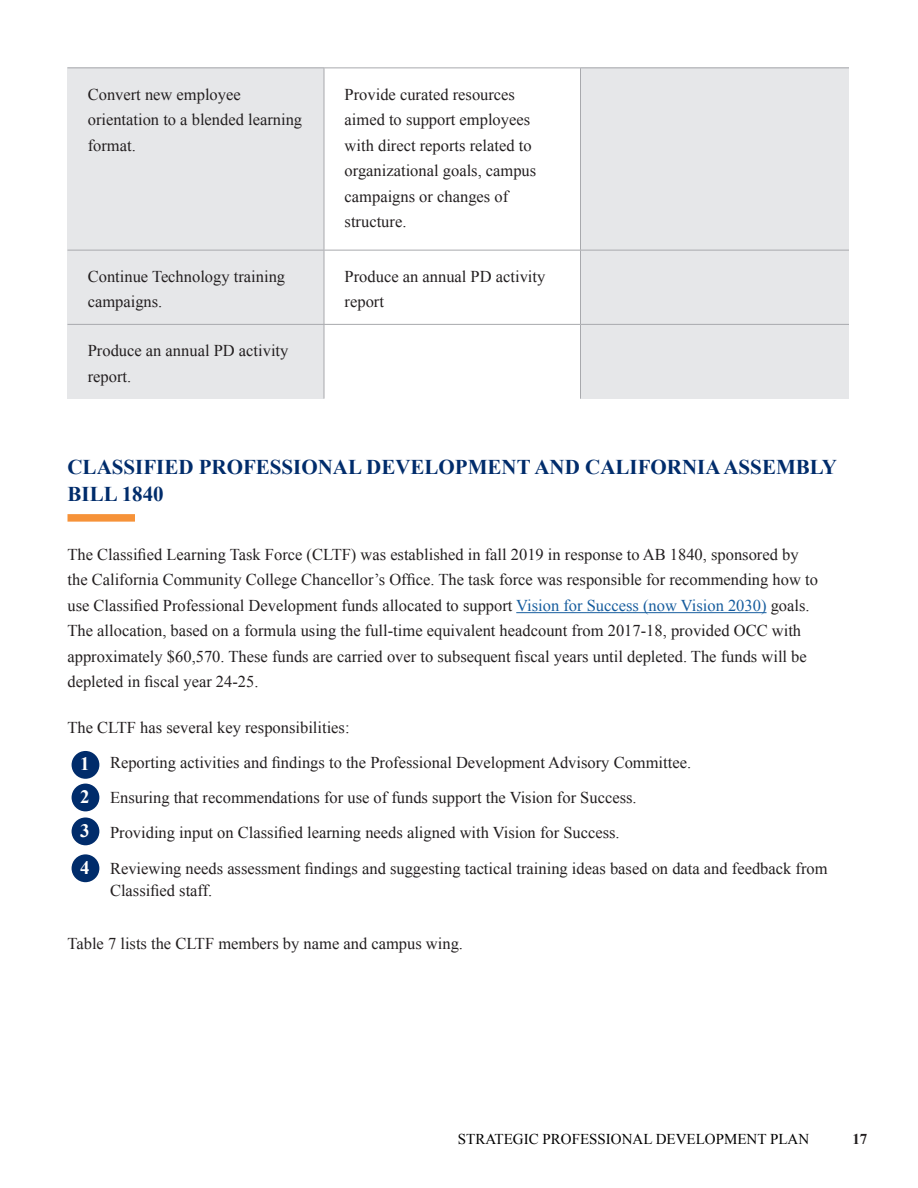
<style>
.page{position:relative;width:918px;height:1188px;background:#fff}
.page>*{position:absolute;margin:0;border:0;box-sizing:border-box;transform-origin:0 0}
.t1{font:700 21px/27px "Times New Roman";color:#002c6b}
.t2{font:16.5px/25.5px "Times New Roman";color:#231f20}
.t3{font:15px "Times New Roman";color:#000}
.t4{font:700 15px "Times New Roman";color:#231f20}
.s1{color:#175d9e}
.s2{font-weight:700;font-size:18.9px;color:#fff}
</style>
<div class="page">
<div style="left:68px;top:514px;width:67px;height:8px;background:#f69238"></div>
<hr style="left:516px;top:612px;width:251px;height:1px;background:#175d9e">
<div style="left:68px;top:68px;width:256px;height:182px;background:#e6e7e9"></div>
<div style="left:580px;top:68px;width:269px;height:182px;background:#e6e7e9"></div>
<div style="left:68px;top:250px;width:256px;height:74px;background:#e6e7e9"></div>
<div style="left:580px;top:250px;width:269px;height:74px;background:#e6e7e9"></div>
<div style="left:68px;top:324px;width:256px;height:75px;background:#e6e7e9"></div>
<div style="left:580px;top:324px;width:269px;height:75px;background:#e6e7e9"></div>
<hr style="left:68px;top:68px;width:256px;height:1px;background:#a8a9ad">
<hr style="left:324px;top:68px;width:256px;height:1px;background:#a8a9ad">
<hr style="left:324px;top:68px;width:1px;height:182px;background:#a8a9ad">
<hr style="left:580px;top:68px;width:269px;height:1px;background:#a8a9ad">
<hr style="left:580px;top:68px;width:1px;height:182px;background:#a8a9ad">
<hr style="left:324px;top:250px;width:1px;height:74px;background:#a8a9ad">
<hr style="left:580px;top:250px;width:1px;height:74px;background:#a8a9ad">
<hr style="left:324px;top:325px;width:1px;height:74px;background:#a8a9ad">
<hr style="left:580px;top:325px;width:1px;height:74px;background:#a8a9ad">
<hr style="left:68px;top:250px;width:256px;height:1px;background:#a8a9ad">
<hr style="left:324px;top:250px;width:256px;height:1px;background:#a8a9ad">
<hr style="left:580px;top:250px;width:269px;height:1px;background:#a8a9ad">
<hr style="left:68px;top:324px;width:256px;height:1px;background:#a8a9ad">
<hr style="left:324px;top:324px;width:256px;height:1px;background:#a8a9ad">
<hr style="left:580px;top:324px;width:269px;height:1px;background:#a8a9ad">
<div style="left:72px;top:751px;width:27px;height:28px;background:#002c6b;border-radius:50%"></div>
<div style="left:72px;top:784px;width:27px;height:27px;background:#002c6b;border-radius:50%"></div>
<div style="left:72px;top:818px;width:27px;height:27px;background:#002c6b;border-radius:50%"></div>
<div style="left:72px;top:854px;width:27px;height:28px;background:#002c6b;border-radius:50%"></div>
<p class="t2" style="left:88px;top:81px;width:216px">Convert new employee orientation to a blended learning format.</p>
<p class="t2" style="left:345px;top:81px;width:193px">Provide curated resources aimed to support employees with direct reports related to organizational goals, campus campaigns or changes of structure.</p>
<p class="t2" style="left:88px;top:263px;width:199px">Continue Technology training campaigns.</p>
<p class="t2" style="left:345px;top:263px;width:202px">Produce an annual PD activity report</p>
<p class="t2" style="left:88px;top:337px;width:202px">Produce an annual PD activity report.</p>
<h2 class="t1" style="left:68px;top:453px;width:771px">CLASSIFIED PROFESSIONAL DEVELOPMENT AND CALIFORNIA ASSEMBLY<br>BILL 1840</h2>
<p class="t2" style="left:68px;top:541px;width:752px">The Classified Learning Task Force (CLTF) was established in fall 2019 in response to AB 1840, sponsored by the California Community College Chancellor’s Office. The task force was responsible for recommending how to use Classified Professional Development funds allocated to support <span class="s1">Vision for Success (now Vision 2030)</span> goals.<br>The allocation, based on a formula using the full-time equivalent headcount from 2017-18, provided OCC with approximately $60,570. These funds are carried over to subsequent fiscal years until depleted. The funds will be depleted in fiscal year 24-25.</p>
<p class="t2" style="left:68px;top:715px;width:284px">The CLTF has several key responsibilities:</p>
<p class="t2" style="left:80px;top:750px;width:612px"><span class="s2">1</span> Reporting activities and findings to the Professional Development Advisory Committee.</p>
<p class="t2" style="left:80px;top:785px;width:558px"><span class="s2">2</span> Ensuring that recommendations for use of funds support the Vision for Success.</p>
<p class="t2" style="left:80px;top:820px;width:541px"><span class="s2">3</span> Providing input on Classified learning needs aligned with Vision for Success.</p>
<p class="t2" style="left:110px;top:856px;width:719px;line-height:23px;text-indent:-30px"><span class="s2">4</span> Reviewing needs assessment findings and suggesting tactical training ideas based on data and feedback from<br>Classified staff.</p>
<p class="t2" style="left:68px;top:930px;width:397px">Table 7 lists the CLTF members by name and campus wing.</p>
<p class="t3" style="left:458px;top:1129px;width:353px">STRATEGIC PROFESSIONAL DEVELOPMENT PLAN</p>
<p class="t4" style="left:852px;top:1129px;width:16px">17</p>
</div>
